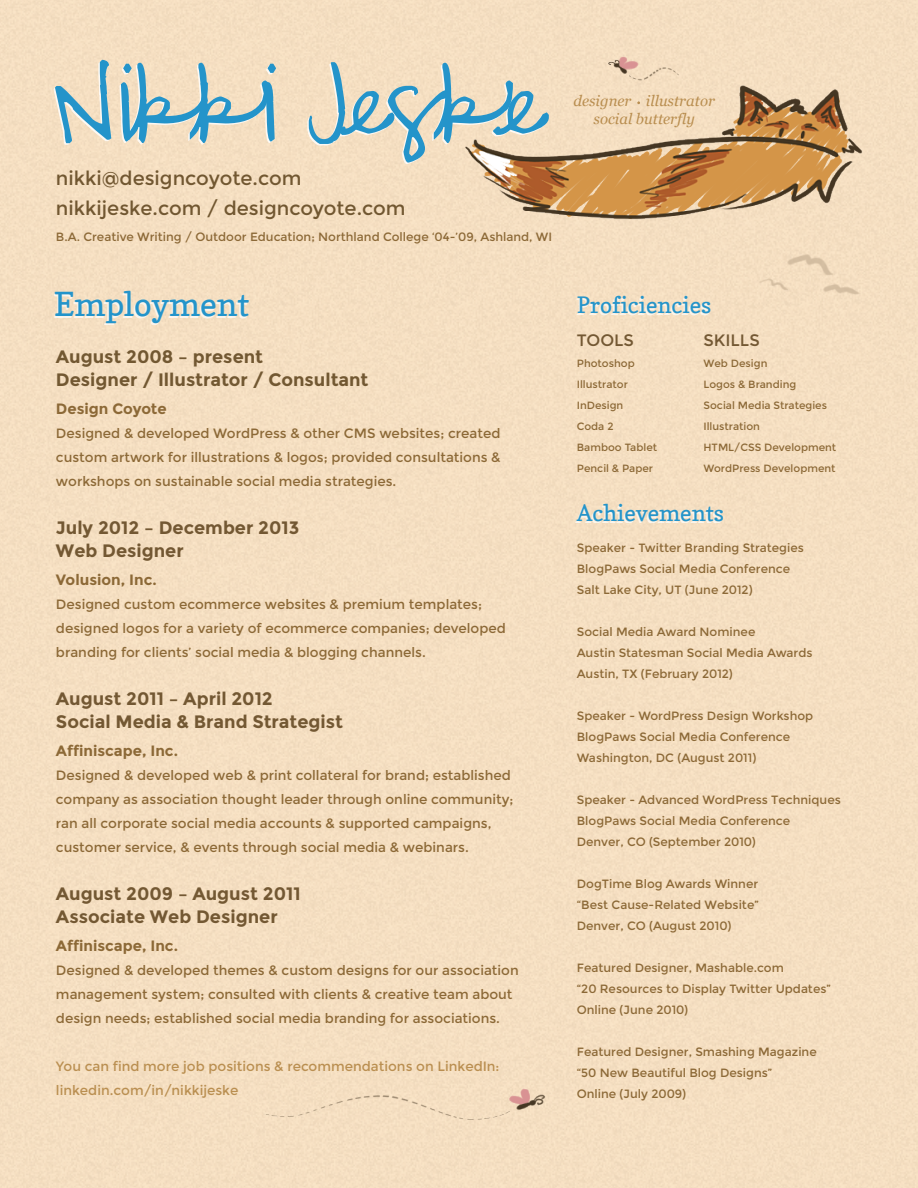
<style>
.page{position:relative;width:918px;height:1188px;background:#fff}
.page>*{position:absolute;margin:0;border:0;box-sizing:border-box;transform-origin:0 0}
.t1{font:111px "Pea Hannah Rocky Road";color:#2494ca}
.t2{font:33px "Copse";letter-spacing:-.005em;color:#2494ca}
.t3{font:22.5px "Copse";color:#2494ca}
.t4{font:19.5px/30px "Montserrat";color:#715731}
.t5{font:700 18px/24px "Montserrat";color:#735833}
.t6{font:700 18px/24px "Montserrat";color:#725832}
.t7{font:16.5px "Montserrat";color:#735833}
.t8{font:700 15px "Montserrat";color:#8c6937}
.t9{font:italic 15px/18px "Georgia";color:#b98e50;text-align:center}
.t10{font:13.5px/24px "Montserrat";color:#8c6937}
.t11{font:13.5px/24px "Montserrat";color:#ba8f51}
.t12{font:12px/21px "Montserrat";color:#8c6937}
.t13{font:10.5px/21px "Montserrat";color:#8c6937}
</style>
<div class="page">
<img style="left:263px;top:1086px;width:284px;height:35px">
<img style="left:413px;top:77px;width:455px;height:143px">
<img style="left:606px;top:46px;width:74px;height:35px">
<img style="left:759px;top:252px;width:104px;height:47px">
<h1 class="t1" style="left:54px;top:58px;width:489px">Nikki Jeske</h1>
<h3 class="t4" style="left:56px;top:163px;width:351px">nikki@designcoyote.com nikkijeske.com / designcoyote.com</h3>
<p class="t12" style="left:56px;top:226px;width:498px">B.A. Creative Writing / Outdoor Education; Northland College ‘04-’09, Ashland, WI</p>
<p class="t9" style="left:573px;top:92px;width:143px">designer illustrator social butterfly</p>
<h2 class="t2" style="left:54px;top:284px;width:197px">Employment</h2>
<h3 class="t3" style="left:577px;top:292px;width:136px">Proficiencies</h3>
<h3 class="t6" style="left:56px;top:344px;width:314px">August 2008 – present<br>Designer / Illustrator / Consultant</h3>
<p class="t8" style="left:56px;top:399px;width:112px">Design Coyote</p>
<p class="t10" style="left:56px;top:421px;width:446px;text-align:justify">Designed &amp; developed WordPress &amp; other CMS websites; created custom artwork for illustrations &amp; logos; provided consultations &amp; workshops on sustainable social media strategies.</p>
<h3 class="t5" style="left:56px;top:515px;width:245px">July 2012 – December 2013<br>Web Designer</h3>
<p class="t8" style="left:56px;top:570px;width:102px">Volusion, Inc.</p>
<p class="t10" style="left:56px;top:592px;width:451px">Designed custom ecommerce websites &amp; premium templates; designed logos for a variety of ecommerce companies; developed branding for clients’ social media &amp; blogging channels.</p>
<h3 class="t5" style="left:56px;top:686px;width:289px">August 2011 – April 2012<br>Social Media &amp; Brand Strategist</h3>
<p class="t8" style="left:56px;top:741px;width:124px">Affiniscape, Inc.</p>
<p class="t10" style="left:56px;top:763px;width:459px">Designed &amp; developed web &amp; print collateral for brand; established company as association thought leader through online community; ran all corporate social media accounts &amp; supported campaigns, customer service, &amp; events through social media &amp; webinars.</p>
<h3 class="t5" style="left:56px;top:881px;width:246px">August 2009 – August 2011<br>Associate Web Designer</h3>
<p class="t8" style="left:56px;top:936px;width:124px">Affiniscape, Inc.</p>
<p class="t10" style="left:56px;top:958px;width:464px">Designed &amp; developed themes &amp; custom designs for our association management system; consulted with clients &amp; creative team about design needs; established social media branding for associations.</p>
<p class="t11" style="left:56px;top:1054px;width:445px">You can find more job positions &amp; recommendations on LinkedIn: linkedin.com/in/nikkijeske</p>
<p class="t7" style="left:577px;top:330px;width:59px">TOOLS</p>
<p class="t13" style="left:577px;top:353px;width:82px">Photoshop<br>Illustrator<br>InDesign<br>Coda 2<br>Bamboo Tablet<br>Pencil &amp; Paper</p>
<p class="t7" style="left:704px;top:330px;width:58px">SKILLS</p>
<p class="t13" style="left:704px;top:353px;width:134px">Web Design<br>Logos &amp; Branding<br>Social Media Strategies<br>Illustration<br>HTML/CSS Development<br>WordPress Development</p>
<h3 class="t3" style="left:577px;top:499px;width:149px">Achievements</h3>
<p class="t12" style="left:577px;top:537px;width:229px">Speaker - Twitter Branding Strategies<br>BlogPaws Social Media Conference<br>Salt Lake City, UT (June 2012)</p>
<p class="t12" style="left:577px;top:621px;width:237px">Social Media Award Nominee<br>Austin Statesman Social Media Awards<br>Austin, TX (February 2012)</p>
<p class="t12" style="left:577px;top:705px;width:238px">Speaker - WordPress Design Workshop<br>BlogPaws Social Media Conference<br>Washington, DC (August 2011)</p>
<p class="t12" style="left:577px;top:789px;width:266px">Speaker - Advanced WordPress Techniques<br>BlogPaws Social Media Conference<br>Denver, CO (September 2010)</p>
<p class="t12" style="left:577px;top:873px;width:184px;text-align:justify">DogTime Blog Awards Winner “Best Cause-Related Website” Denver, CO (August 2010)</p>
<p class="t12" style="left:577px;top:957px;width:256px">Featured Designer, Mashable.com<br>“20 Resources to Display Twitter Updates”<br>Online (June 2010)</p>
<p class="t12" style="left:577px;top:1041px;width:241px">Featured Designer, Smashing Magazine “50 New Beautiful Blog Designs”<br>Online (July 2009)</p>
</div>
